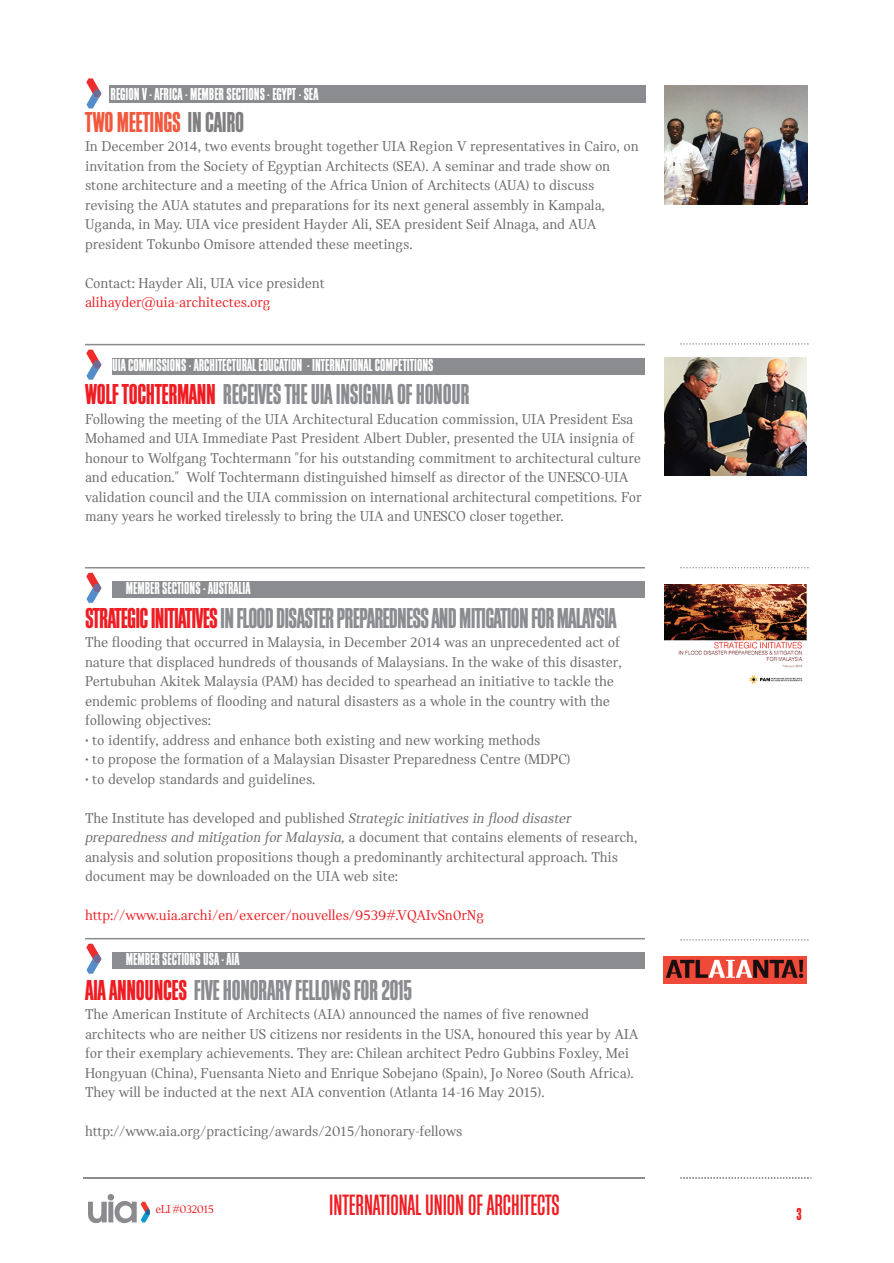
<style>
.page{position:relative;width:894px;height:1263px;background:#fff}
.page>*{position:absolute;margin:0;border:0;box-sizing:border-box;transform-origin:0 0}
.t1{font:30.6px "Block Gothic Medium Extra Cond";color:#ee1d23}
.t2{font:30px "Block Gothic Bold Extra Cond";letter-spacing:-.015em;color:#8a8c8f}
.t3{font:30px "Block Gothic Bold Extra Cond";letter-spacing:-.01em;color:#f0593e}
.t4{font:18px "Block Gothic Bold Extra Cond";color:#fff}
.t5{font:18px "Block Gothic Bold Extra Cond";color:#ee1d23}
.t6{font:15px/19.5px "Catalog";letter-spacing:-.01em;color:#68696b}
.t7{font:15px "Catalog";letter-spacing:-.01em;color:#ee1d23}
.t8{font:12px "Catalog";letter-spacing:-.05em;color:#ee1d23}
.s1{color:#807e80}
.s2{color:#ee1d23}
.s3{font-style:italic}
</style>
<div class="page">
<div style="left:109px;top:86px;width:536px;height:17px;background:#8a8c8f"></div>
<svg style="left:86px;top:78px;width:15px;height:30px"></svg>
<hr style="left:83px;top:1177px;width:562px;height:2px;background:#8a8c8f">
<svg style="left:680px;top:343px;width:129px;height:2px"></svg>
<svg style="left:680px;top:567px;width:129px;height:1px"></svg>
<svg style="left:680px;top:939px;width:129px;height:2px"></svg>
<svg style="left:680px;top:1177px;width:132px;height:2px"></svg>
<img style="left:664px;top:85px;width:144px;height:119px">
<img style="left:88px;top:1194px;width:62px;height:30px">
<hr style="left:85px;top:344px;width:560px;height:1px;background:#8a8c8f">
<svg style="left:86px;top:350px;width:15px;height:30px"></svg>
<div style="left:112px;top:358px;width:533px;height:17px;background:#8a8c8f"></div>
<hr style="left:85px;top:567px;width:560px;height:2px;background:#8a8c8f">
<svg style="left:86px;top:573px;width:15px;height:30px"></svg>
<div style="left:112px;top:581px;width:533px;height:17px;background:#8a8c8f"></div>
<hr style="left:85px;top:938px;width:560px;height:1px;background:#8a8c8f">
<svg style="left:86px;top:944px;width:15px;height:30px"></svg>
<div style="left:112px;top:952px;width:533px;height:17px;background:#8a8c8f"></div>
<img style="left:664px;top:584px;width:143px;height:101px">
<img style="left:664px;top:357px;width:142px;height:118px">
<img style="left:663px;top:956px;width:143px;height:28px">
<p class="t4" style="left:111px;top:82px;width:209px">REGION V - AFRICA - MEMBER SECTIONS - EGYPT - SEA</p>
<h2 class="t3" style="left:85px;top:101px;width:161px">TWO MEETINGS <span class="s1">IN CAIRO</span></h2>
<p class="t6" style="left:85px;top:137px;width:555px">In December 2014, two events brought together UIA Region V representatives in Cairo, on invitation from the Society of Egyptian Architects (SEA). A seminar and trade show on stone architecture and a meeting of the Africa Union of Architects (AUA) to discuss revising the AUA statutes and preparations for its next general assembly in Kampala, Uganda, in May. UIA vice president Hayder Ali, SEA president Seif Alnaga, and AUA president Tokunbo Omisore attended these meetings.</p>
<p class="t6" style="left:85px;top:273px;width:241px">Contact: Hayder Ali, UIA vice president</p>
<p class="t7" style="left:85px;top:294px;width:187px">alihayder@uia-architectes.org</p>
<p class="t4" style="left:112px;top:352px;width:323px">UIA COMMISSIONS - ARCHITECTURAL EDUCATION - INTERNATIONAL COMPETITIONS</p>
<h2 class="t2" style="left:85px;top:374px;width:386px"><span class="s2">WOLF TOCHTERMANN</span> RECEIVES THE UIA INSIGNIA OF HONOUR</h2>
<p class="t6" style="left:85px;top:409px;width:558px">Following the meeting of the UIA Architectural Education commission, UIA President Esa Mohamed and UIA Immediate Past President Albert Dubler, presented the UIA insignia of honour to Wolfgang Tochtermann "for his outstanding commitment to architectural culture and education." Wolf Tochtermann distinguished himself as director of the UNESCO-UIA validation council and the UIA commission on international architectural competitions. For many years he worked tirelessly to bring the UIA and UNESCO closer together.</p>
<p class="t4" style="left:126px;top:576px;width:126px">MEMBER SECTIONS - AUSTRALIA</p>
<h2 class="t2" style="left:85px;top:597px;width:533px"><span class="s2">STRATEGIC INITIATIVES</span> IN FLOOD DISASTER PREPAREDNESS AND MITIGATION FOR MALAYSIA</h2>
<p class="t6" style="left:85px;top:633px;width:538px">The flooding that occurred in Malaysia, in December 2014 was an unprecedented act of nature that displaced hundreds of thousands of Malaysians. In the wake of this disaster, Pertubuhan Akitek Malaysia (PAM) has decided to spearhead an initiative to tackle the endemic problems of flooding and natural disasters as a whole in the country with the following objectives:</p>
<p class="t6" style="left:85px;top:730px;width:457px">• to identify, address and enhance both existing and new working methods</p>
<p class="t6" style="left:85px;top:750px;width:487px">• to propose the formation of a Malaysian Disaster Preparedness Centre (MDPC)</p>
<p class="t6" style="left:85px;top:769px;width:232px">• to develop standards and guidelines.</p>
<p class="t6" style="left:85px;top:808px;width:554px">The Institute has developed and published <span class="s3">Strategic initiatives in flood disaster preparedness and mitigation for Malaysia,</span> a document that contains elements of research, analysis and solution propositions though a predominantly architectural approach. This document may be downloaded on the UIA web site:</p>
<p class="t7" style="left:85px;top:907px;width:401px">http://www.uia.archi/en/exercer/nouvelles/9539#.VQAIvSn0rNg</p>
<p class="t4" style="left:126px;top:947px;width:115px">MEMBER SECTIONS USA - AIA</p>
<h2 class="t2" style="left:85px;top:969px;width:329px"><span class="s2">AIA ANNOUNCES</span> FIVE HONORARY FELLOWS FOR 2015</h2>
<p class="t6" style="left:85px;top:1005px;width:555px">The American Institute of Architects (AIA) announced the names of five renowned architects who are neither US citizens nor residents in the USA, honoured this year by AIA for their exemplary achievements. They are: Chilean architect Pedro Gubbins Foxley, Mei Hongyuan (China), Fuensanta Nieto and Enrique Sobejano (Spain), Jo Noreo (South Africa).<br>They will be inducted at the next AIA convention (Atlanta 14-16 May 2015).</p>
<p class="t6" style="left:85px;top:1122px;width:379px">http://www.aia.org/practicing/awards/2015/honorary-fellows</p>
<p class="t8" style="left:156px;top:1202px;width:60px">eLI #032015</p>
<h1 class="t1" style="left:329px;top:1184px;width:232px">INTERNATIONAL UNION OF ARCHITECTS</h1>
<p class="t5" style="left:796px;top:1202px;width:7px">3</p>
</div>
